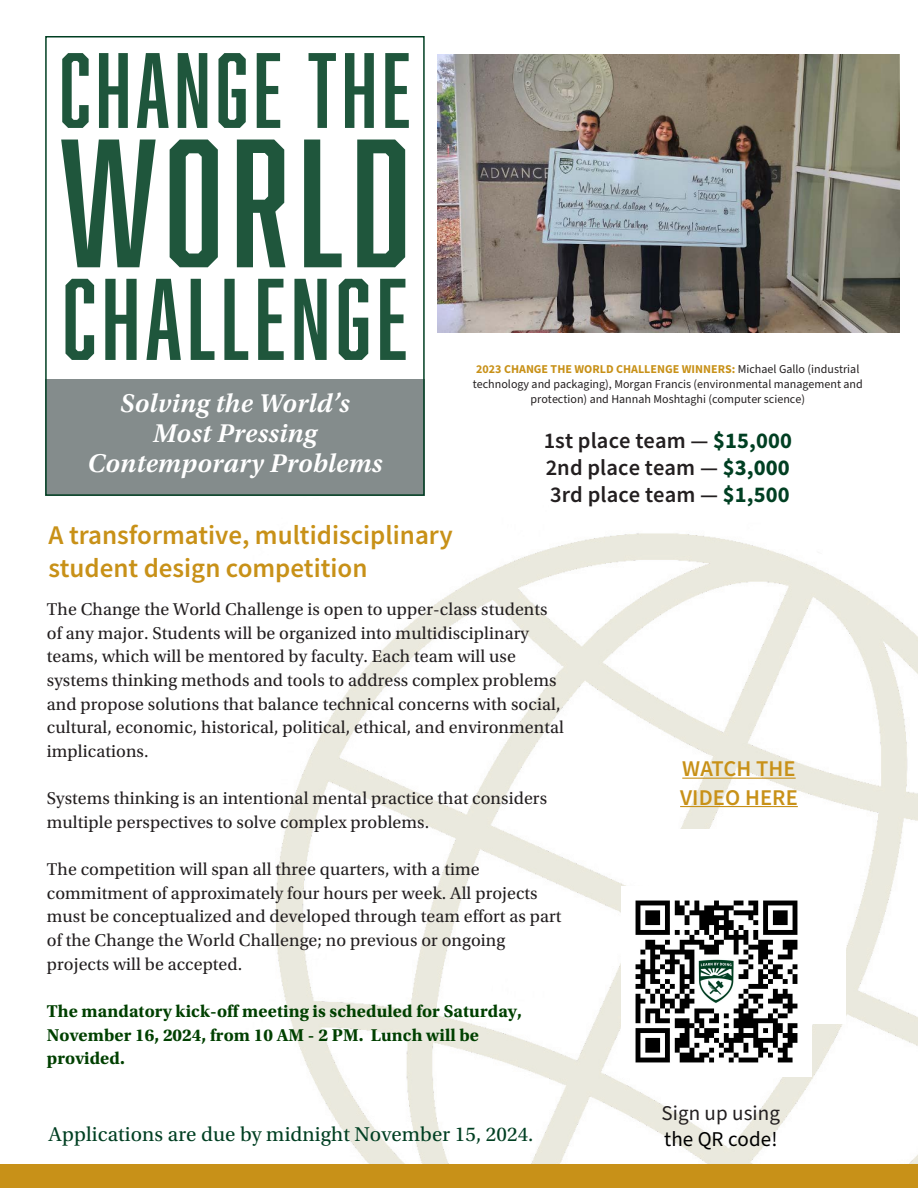
<style>
.page{position:relative;width:918px;height:1188px;background:#fff}
.page>*{position:absolute;margin:0;border:0;box-sizing:border-box;transform-origin:0 0}
.t1{font:168.15px "Abolition";letter-spacing:.05em;color:#003f22}
.t2{font:106.8px "Abolition";letter-spacing:.05em;color:#003f22}
.t3{font:98.55px "Abolition";letter-spacing:.05em;color:#003f22}
.avenir_9_14{font:600 27px/33px "Source Sans Pro";color:#c89118}
.avenir_9_14-2{font:italic 600 27px/30px "Utopia Std";letter-spacing:.01em;color:#fff;text-align:center}
.avenir_9_14-3{font:600 22.5px/27px "Source Sans Pro";letter-spacing:.005em;color:#231f20;text-align:justify}
.avenir_9_14-4{font:600 22.5px "Source Sans Pro";letter-spacing:.005em;color:#c89118}
.avenir_9_14-5{font:21px "Utopia Std";letter-spacing:.005em;color:#003f22}
.avenir_9_14-6{font:21px/25.2px "Source Sans Pro";letter-spacing:.005em;color:#231f20}
.avenir_9_14-7{font:18px/23.7px "Utopia Std";letter-spacing:.005em;color:#231f20}
.avenir_9_14-8{font:700 18px/23.7px "Utopia Std";letter-spacing:.005em;color:#004000}
.avenir_9_14-9{font:12px/15px "Source Sans Pro";color:#231f20;text-align:center}
.s1{font-weight:700;color:#c89118}
.s2{font-weight:700;color:#003f22}
.s3{color:#000}
</style>
<div class="page">
<img style="left:214px;top:533px;width:704px;height:632px">
<div style="left:0;top:1165px;width:918px;height:23px;background:#c89118"></div>
<div style="left:45px;top:379px;width:380px;height:117px;background:#848c8c"></div>
<div style="left:45px;top:36px;width:380px;height:460px;border:2px solid #003f22"></div>
<div style="left:650px;top:830px;width:196px;height:194px;background:#fff"></div>
<hr style="left:682px;top:778px;width:114px;height:1px;background:#c89118">
<hr style="left:680px;top:806px;width:118px;height:1px;background:#c89118">
<img style="left:437px;top:55px;width:462px;height:277px">
<img style="left:621px;top:887px;width:190px;height:190px">
<h3 class="t3" style="left:59px;top:33px;width:353px">CHANGE THE</h3>
<h1 class="t1" style="left:60px;top:106px;width:352px">WORLD</h1>
<h2 class="t2" style="left:62px;top:257px;width:347px">CHALLENGE</h2>
<p class="avenir_9_14-2" style="left:87px;top:389px;width:296px">Solving the World’s<br>Most Pressing<br>Contemporary Problems</p>
<p class="avenir_9_14-9" style="left:473px;top:362px;width:392px"><span class="s1">2023 CHANGE THE WORLD CHALLENGE WINNERS:</span> Michael Gallo (industrial technology and packaging), Morgan Francis (environmental management and protection) and Hannah Moshtaghi (computer science)</p>
<p class="avenir_9_14-3" style="left:544px;top:427px;width:250px">1st place team — <span class="s2">$15,000<br></span>2nd place team — <span class="s2">$3,000<br></span>3rd place team — <span class="s2">$1,500</span></p>
<p class="avenir_9_14" style="left:49px;top:518px;width:406px">A transformative, multidisciplinary student design competition</p>
<p class="avenir_9_14-7" style="left:47px;top:598px;width:519px">The Change the World Challenge is open to upper-class students of any major. Students will be organized into multidisciplinary teams, which will be mentored by faculty. Each team will use systems thinking methods and tools to address complex problems and propose solutions that balance technical concerns with social, cultural, economic, historical, political, ethical, and environmental implications.</p>
<p class="avenir_9_14-7" style="left:47px;top:787px;width:502px">Systems thinking is an intentional mental practice that considers multiple perspectives to solve complex problems.</p>
<p class="avenir_9_14-7" style="left:47px;top:858px;width:516px">The competition will span all three quarters, with a time commitment of approximately four hours per week. All projects must be conceptualized and developed through team effort as part of the Change the World Challenge; no previous or ongoing projects will be accepted.</p>
<p class="avenir_9_14-8" style="left:47px;top:999px;width:477px">The mandatory kick-off meeting is scheduled for Saturday,<br>November 16, 2024, from 10 AM - 2 PM. Lunch will be provided.</p>
<p class="avenir_9_14-5" style="left:49px;top:1123px;width:486px">Applications are due by midnight November 15, 2024.</p>
<p class="avenir_9_14-4" style="left:682px;top:754px;width:115px">WATCH THE</p>
<p class="avenir_9_14-4" style="left:680px;top:783px;width:119px">VIDEO HERE</p>
<p class="avenir_9_14-6" style="left:661px;top:1101px;width:120px">Sign up using <span class="s3">the QR code!</span></p>
</div>
